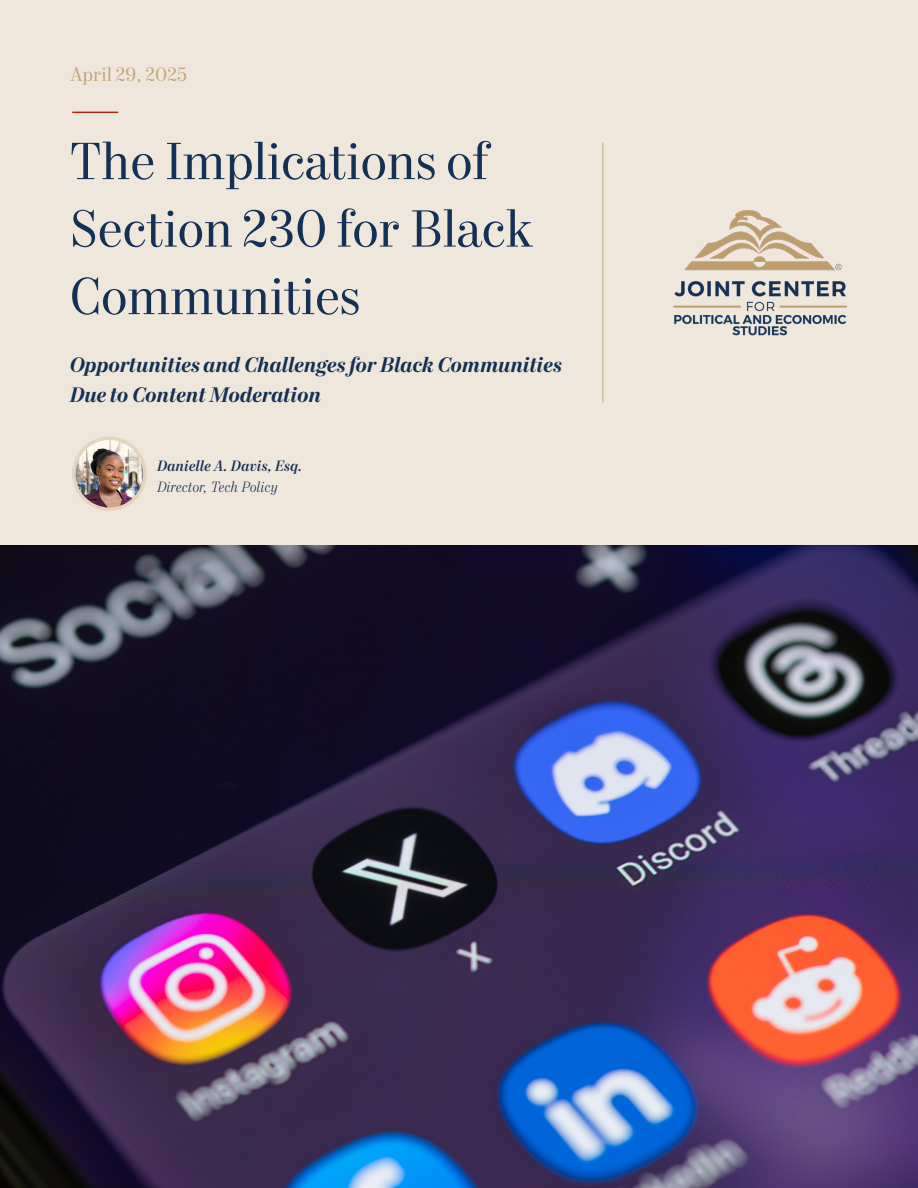
<style>
.page{position:relative;width:918px;height:1188px;background:#fff}
.page>*{position:absolute;margin:0;border:0;box-sizing:border-box;transform-origin:0 0}
.t1{font:52.5px/67.5px "Mort Modern 08";letter-spacing:-.01em;color:#153055}
.t2{font:italic 600 21px/30px "Mort Modern 10";letter-spacing:-.01em;color:#153055}
.t3{font:19.5px "Mort Modern 08";color:#c3a478}
.t4{font:italic 500 15px "Mort Modern 09";color:#153055}
.t5{font:italic 300 15px "Mort Modern 07";letter-spacing:-.01em;color:#153055}
</style>
<div class="page">
<div style="left:0;top:0;width:918px;height:546px;background:#efe7dc"></div>
<img style="left:673px;top:210px;width:174px;height:126px">
<img style="left:0;top:546px;width:918px;height:642px">
<hr style="left:603px;top:143px;width:1px;height:260px;background:#c3a478">
<hr style="left:73px;top:112px;width:45px;height:1px;background:#ab2819">
<img style="left:74px;top:438px;width:71px;height:71px;border-radius:36px">
<div style="left:72px;top:436px;width:75px;height:75px;border:4px solid #e3d5c0;border-radius:50%"></div>
<p class="t3" style="left:71px;top:63px;width:118px">April 29, 2025</p>
<h1 class="t1" style="left:69px;top:130px;width:466px">The Implications of<br>Section 230 for Black<br>Communities</h1>
<p class="t2" style="left:69px;top:351px;width:494px">Opportunities and Challenges for Black Communities<br>Due to Content Moderation</p>
<p class="t4" style="left:156px;top:457px;width:147px">Danielle A. Davis, Esq.</p>
<p class="t5" style="left:156px;top:478px;width:123px">Director, Tech Policy</p>
</div>
